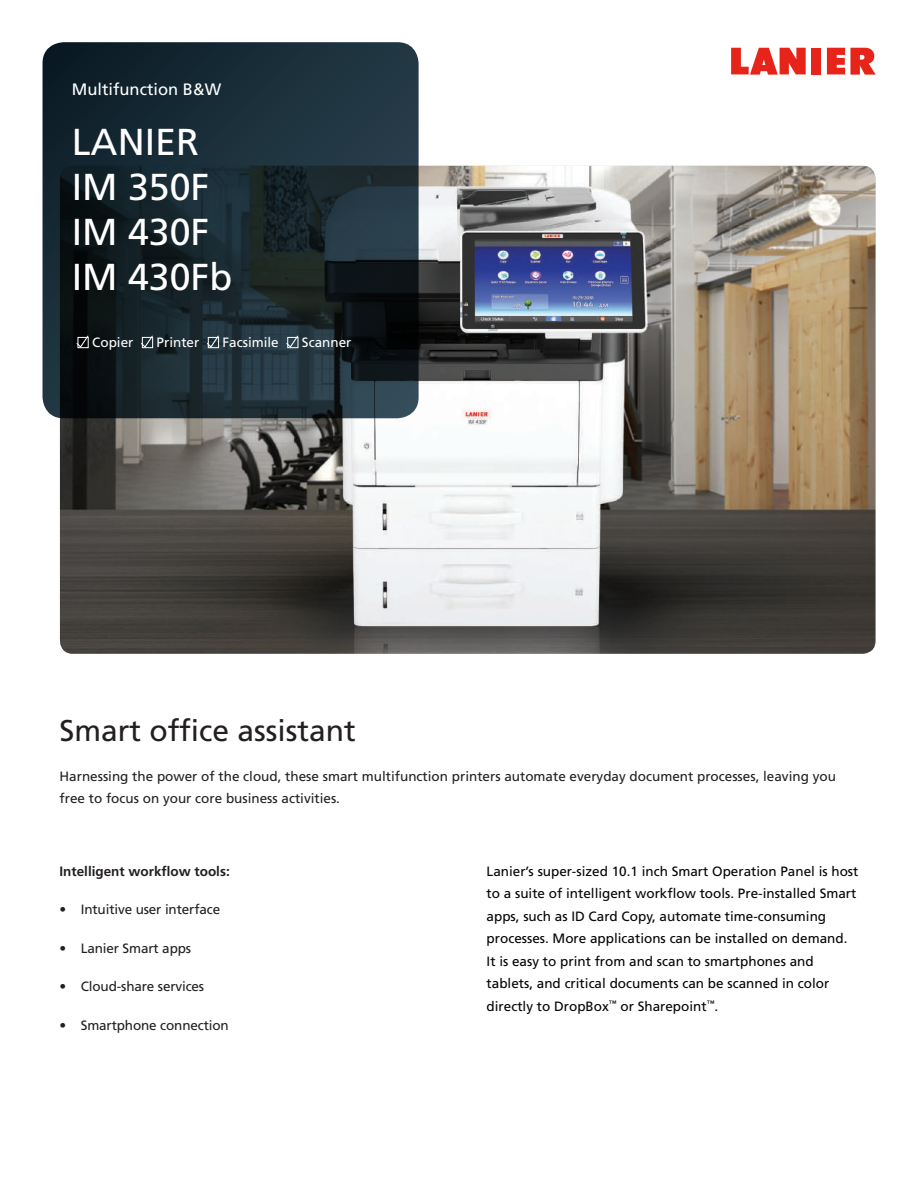
<style>
.page{position:relative;width:918px;height:1188px;background:#fff}
.page>*{position:absolute;margin:0;border:0;box-sizing:border-box;transform-origin:0 0}
.t1{font:37.5px/45px "Frutiger LT Std";color:#fff}
.t2{font:30px "Frutiger LT Std";color:#231f20}
.t3{font:16.5px "Frutiger LT Std";color:#fff}
.t4{font:13.5px/22.5px "Frutiger LT Std";color:#040503}
.t5{font:13.5px/22.5px "Frutiger LT Std";color:#231f20}
.t6{font:13.5px "Frutiger LT Std";color:#fff}
.t7{font:700 13.5px "Frutiger LT Std";color:#231f20}
</style>
<div class="page">
<img style="left:60px;top:166px;width:815px;height:488px">
<svg style="left:43px;top:42px;width:376px;height:376px;background:#18282f"></svg>
<svg style="left:76px;top:335px;width:13px;height:14px"></svg>
<div style="left:78px;top:337px;width:10px;height:11px;border:1px solid #fff"></div>
<svg style="left:140px;top:335px;width:14px;height:14px"></svg>
<div style="left:142px;top:337px;width:11px;height:11px;border:1px solid #fff"></div>
<svg style="left:206px;top:335px;width:14px;height:14px"></svg>
<div style="left:208px;top:337px;width:11px;height:11px;border:1px solid #fff"></div>
<svg style="left:285px;top:335px;width:14px;height:14px"></svg>
<div style="left:288px;top:337px;width:10px;height:11px;border:1px solid #fff"></div>
<div style="left:811px;top:48px;width:10px;height:26px;background:#e72419"></div>
<svg style="left:827px;top:48px;width:49px;height:26px"></svg>
<svg style="left:731px;top:48px;width:75px;height:26px"></svg>
<p class="t3" style="left:72px;top:80px;width:151px">Multifunction B&amp;W</p>
<h1 class="t1" style="left:72px;top:120px;width:162px">LANIER<br>IM 350F<br>IM 430F<br>IM 430Fb</h1>
<p class="t6" style="left:92px;top:334px;width:43px">Copier</p>
<p class="t6" style="left:157px;top:334px;width:44px">Printer</p>
<p class="t6" style="left:223px;top:334px;width:58px">Facsimile</p>
<p class="t6" style="left:302px;top:334px;width:51px">Scanner</p>
<h2 class="t2" style="left:60px;top:713px;width:298px">Smart office assistant</h2>
<p class="t5" style="left:60px;top:765px;width:778px">Harnessing the power of the cloud, these smart multifunction printers automate everyday document processes, leaving you free to focus on your core business activities.</p>
<p class="t7" style="left:60px;top:863px;width:172px">Intelligent workflow tools:</p>
<p class="t5" style="left:60px;top:898px;width:162px">• Intuitive user interface</p>
<p class="t5" style="left:60px;top:937px;width:133px">• Lanier Smart apps</p>
<p class="t5" style="left:60px;top:975px;width:146px">• Cloud-share services</p>
<p class="t5" style="left:60px;top:1014px;width:171px">• Smartphone connection</p>
<p class="t4" style="left:487px;top:860px;width:373px">Lanier’s super-sized 10.1 inch Smart Operation Panel is host to a suite of intelligent workflow tools. Pre-installed Smart apps, such as ID Card Copy, automate time-consuming processes. More applications can be installed on demand.<br>It is easy to print from and scan to smartphones and tablets, and critical documents can be scanned in color directly to DropBox<sup>™</sup> or Sharepoint<sup>™</sup>.</p>
</div>
